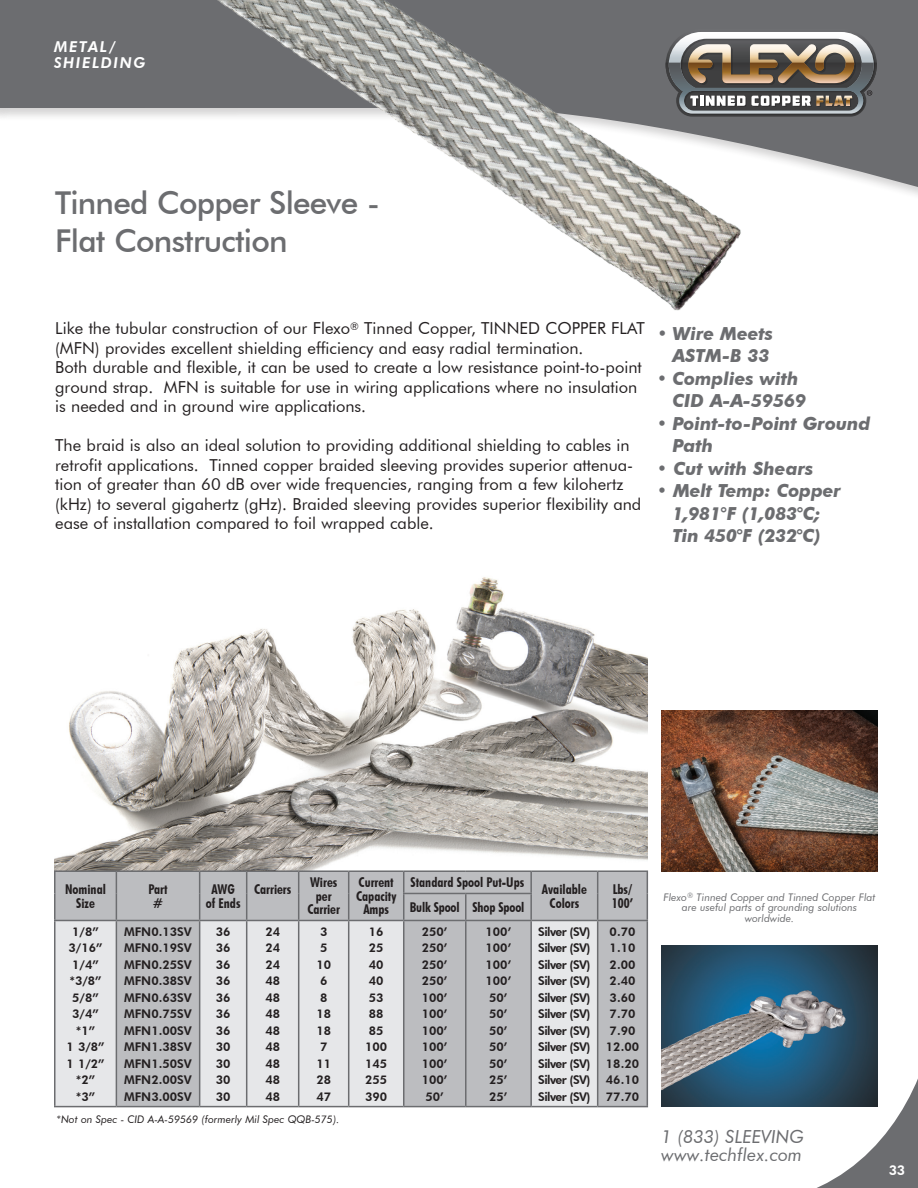
<style>
.page{position:relative;width:918px;height:1188px;background:#fff}
.page>*{position:absolute;margin:0;border:0;box-sizing:border-box;transform-origin:0 0}
.t1{font:500 31.5px/37.5px "Futura BT";letter-spacing:-.025em;color:#6c6d70}
.t2{font:italic 700 18px/22.5px "Futura BT";color:#6c6d70}
.t3{font:italic 18px/18px "Futura BT";color:#6c6d70}
.t4{font:16.5px/19.5px "Futura BT";color:#231f20}
.t5{font:italic 800 15px/16.5px "Futura BT";letter-spacing:.1em;color:#fff}
.t6{font:700 condensed 13.5px/13.5px "Futura BT";color:#231f20;text-align:center}
.t7{font:800 13.5px "Futura BT";color:#fff}
.t8{font:800 12px/16.5px "Futura BT";color:#231f20;text-align:center}
.t9{font:italic 10.5px/10.5px "Futura BT";color:#6c6d70;text-align:center}
.t10{font:italic 10.5px "Futura BT";color:#231f20}
</style>
<div class="page">
<svg style="left:0;top:0;width:918px;height:191px;fill:#6c6d70"></svg>
<img style="left:54px;top:577px;width:594px;height:293px">
<svg style="left:763px;top:29px;width:114px;height:88px;background:#817b74"></svg>
<div style="left:56px;top:872px;width:591px;height:234px;background:#bcbdc0"></div>
<svg style="left:56px;top:921px;width:541px;height:185px;background:#cbccce"></svg>
<hr style="left:54px;top:870px;width:62px;height:2px;background:#6c6d70">
<hr style="left:54px;top:872px;width:2px;height:21px;background:#6c6d70">
<hr style="left:54px;top:893px;width:2px;height:27px;background:#6c6d70">
<hr style="left:116px;top:870px;width:84px;height:2px;background:#6c6d70">
<hr style="left:200px;top:870px;width:47px;height:2px;background:#6c6d70">
<hr style="left:247px;top:870px;width:52px;height:2px;background:#6c6d70">
<hr style="left:299px;top:870px;width:50px;height:2px;background:#6c6d70">
<hr style="left:349px;top:870px;width:55px;height:2px;background:#6c6d70">
<svg style="left:116px;top:872px;width:1px;height:48px"></svg>
<hr style="left:404px;top:870px;width:62px;height:2px;background:#6c6d70">
<hr style="left:466px;top:870px;width:65px;height:2px;background:#6c6d70">
<hr style="left:531px;top:870px;width:67px;height:2px;background:#6c6d70">
<hr style="left:530px;top:872px;width:2px;height:21px;background:#6c6d70">
<hr style="left:598px;top:870px;width:50px;height:2px;background:#6c6d70">
<svg style="left:597px;top:872px;width:1px;height:48px"></svg>
<svg style="left:647px;top:872px;width:1px;height:48px"></svg>
<hr style="left:403px;top:893px;width:63px;height:1px;background:#6c6d70">
<svg style="left:199px;top:872px;width:205px;height:234px;background:#dbdcde"></svg>
<hr style="left:466px;top:893px;width:66px;height:1px;background:#6c6d70">
<hr style="left:465px;top:894px;width:2px;height:26px;background:#6c6d70">
<hr style="left:530px;top:894px;width:2px;height:26px;background:#6c6d70">
<hr style="left:116px;top:920px;width:84px;height:1px;background:#6c6d70">
<hr style="left:116px;top:1106px;width:84px;height:1px;background:#6c6d70">
<hr style="left:404px;top:920px;width:62px;height:1px;background:#6c6d70">
<hr style="left:404px;top:1106px;width:62px;height:1px;background:#6c6d70">
<hr style="left:466px;top:920px;width:65px;height:1px;background:#6c6d70">
<hr style="left:465px;top:921px;width:2px;height:185px;background:#6c6d70">
<hr style="left:466px;top:1106px;width:65px;height:1px;background:#6c6d70">
<hr style="left:598px;top:920px;width:50px;height:1px;background:#6c6d70">
<hr style="left:647px;top:921px;width:1px;height:185px;background:#6c6d70">
<hr style="left:598px;top:1106px;width:50px;height:1px;background:#6c6d70">
<hr style="left:200px;top:920px;width:47px;height:1px;background:#6c6d70">
<hr style="left:199px;top:921px;width:1px;height:185px;background:#6c6d70">
<hr style="left:200px;top:1106px;width:47px;height:1px;background:#6c6d70">
<hr style="left:247px;top:920px;width:52px;height:1px;background:#6c6d70">
<hr style="left:246px;top:921px;width:1px;height:185px;background:#6c6d70">
<hr style="left:247px;top:1106px;width:52px;height:1px;background:#6c6d70">
<hr style="left:349px;top:920px;width:55px;height:1px;background:#6c6d70">
<hr style="left:403px;top:921px;width:1px;height:185px;background:#6c6d70">
<hr style="left:349px;top:1106px;width:55px;height:1px;background:#6c6d70">
<hr style="left:531px;top:920px;width:67px;height:1px;background:#6c6d70">
<hr style="left:530px;top:921px;width:2px;height:185px;background:#6c6d70">
<hr style="left:597px;top:921px;width:1px;height:185px;background:#6c6d70">
<hr style="left:531px;top:1106px;width:67px;height:1px;background:#6c6d70">
<hr style="left:299px;top:920px;width:50px;height:1px;background:#6c6d70">
<hr style="left:298px;top:921px;width:1px;height:185px;background:#6c6d70">
<hr style="left:348px;top:921px;width:1px;height:185px;background:#6c6d70">
<hr style="left:299px;top:1106px;width:50px;height:1px;background:#6c6d70">
<hr style="left:54px;top:920px;width:62px;height:1px;background:#6c6d70">
<hr style="left:54px;top:921px;width:2px;height:185px;background:#6c6d70">
<hr style="left:116px;top:921px;width:1px;height:185px;background:#6c6d70">
<hr style="left:54px;top:1106px;width:62px;height:1px;background:#6c6d70">
<img style="left:151px;top:0;width:612px;height:311px">
<img style="left:662px;top:710px;width:216px;height:161px">
<img style="left:662px;top:945px;width:216px;height:162px">
<svg style="left:771px;top:1037px;width:147px;height:151px"></svg>
<p class="t5" style="left:54px;top:38px;width:93px">METAL/<br>SHIELDING</p>
<h1 class="t1" style="left:55px;top:184px;width:326px">Tinned Copper Sleeve -<br>Flat Construction</h1>
<p class="t4" style="left:55px;top:319px;width:591px">Like the tubular construction of our Flexo<sup>®</sup> Tinned Copper, TINNED COPPER FLAT (MFN) provides excellent shielding efficiency and easy radial termination.<br>Both durable and flexible, it can be used to create a low resistance point-to-point ground strap. MFN is suitable for use in wiring applications where no insulation is needed and in ground wire applications.</p>
<p class="t4" style="left:55px;top:436px;width:588px">The braid is also an ideal solution to providing additional shielding to cables in retrofit applications. Tinned copper braided sleeving provides superior attenua&shy;tion of greater than 60 dB over wide frequencies, ranging from a few kilohertz (kHz) to several gigahertz (gHz). Braided sleeving provides superior flexibility and ease of installation compared to foil wrapped cable.</p>
<p class="t2" style="left:657px;top:322px;width:118px;text-align:right">• Wire Meets<br>ASTM-B 33</p>
<p class="t2" style="left:672px;top:367px;width:135px;text-indent:-15px">• Complies with<br>CID A-A-59569</p>
<p class="t2" style="left:672px;top:412px;width:200px;text-indent:-15px">• Point-to-Point Ground<br>Path</p>
<p class="t2" style="left:657px;top:457px;width:158px">• Cut with Shears</p>
<p class="t2" style="left:657px;top:480px;width:185px;text-align:center">• Melt Temp: Copper<br>1,981°F (1,083°C;<br>Tin 450°F (232°C)</p>
<p class="t6" style="left:65px;top:883px;width:42px">Nominal<br>Size</p>
<p class="t6" style="left:148px;top:883px;width:21px">Part #</p>
<p class="t6" style="left:206px;top:883px;width:36px">AWG of Ends</p>
<p class="t6" style="left:254px;top:883px;width:39px">Carriers</p>
<p class="t6" style="left:307px;top:876px;width:34px">Wires per<br>Carrier</p>
<p class="t6" style="left:356px;top:876px;width:42px">Current<br>Capacity<br>Amps</p>
<p class="t6" style="left:411px;top:876px;width:115px">Standard Spool Put-Ups</p>
<p class="t6" style="left:410px;top:900px;width:116px">Bulk Spool Shop Spool</p>
<p class="t6" style="left:542px;top:883px;width:47px">Available<br>Colors</p>
<p class="t6" style="left:612px;top:883px;width:23px;text-align:left">Lbs/<br>100’</p>
<p class="t8" style="left:67px;top:923px;width:39px">1/8”<br>3/16”<br>1/4” *3/8”<br>5/8”<br>3/4” *1”<br>1 3/8”<br>1 1/2” *2” *3”</p>
<p class="t8" style="left:124px;top:923px;width:69px;text-align:justify">MFN0.13SV MFN0.19SV MFN0.25SV MFN0.38SV MFN0.63SV MFN0.75SV MFN1.00SV MFN1.38SV MFN1.50SV MFN2.00SV MFN3.00SV</p>
<p class="t8" style="left:216px;top:923px;width:16px;text-align:justify">36<br>36<br>36<br>36<br>36<br>36<br>36<br>30<br>30<br>30<br>30</p>
<p class="t8" style="left:265px;top:923px;width:16px;text-align:justify">24<br>24<br>24<br>48<br>48<br>48<br>48<br>48<br>48<br>48<br>48</p>
<p class="t8" style="left:316px;top:923px;width:16px">3<br>5<br>10<br>6<br>8<br>18<br>18<br>7<br>11<br>28<br>47</p>
<p class="t8" style="left:365px;top:923px;width:24px">16<br>25<br>40<br>40<br>53<br>88<br>85<br>100<br>145<br>255<br>390</p>
<p class="t8" style="left:422px;top:923px;width:27px">250’<br>250’<br>250’<br>250’<br>100’<br>100’<br>100’<br>100’<br>100’<br>100’<br>50’</p>
<p class="t8" style="left:486px;top:923px;width:27px">100’<br>100’<br>100’<br>100’<br>50’<br>50’<br>50’<br>50’<br>50’<br>25’<br>25’</p>
<p class="t8" style="left:538px;top:923px;width:54px;text-align:justify">Silver (SV)<br>Silver (SV)<br>Silver (SV)<br>Silver (SV)<br>Silver (SV)<br>Silver (SV)<br>Silver (SV)<br>Silver (SV)<br>Silver (SV)<br>Silver (SV)<br>Silver (SV)</p>
<p class="t8" style="left:606px;top:923px;width:35px">0.70<br>1.10<br>2.00<br>2.40<br>3.60<br>7.70<br>7.90<br>12.00<br>18.20<br>46.10<br>77.70</p>
<p class="t10" style="left:57px;top:1113px;width:284px">*Not on Spec - CID A-A-59569 (formerly Mil Spec QQB-575).</p>
<p class="t9" style="left:663px;top:892px;width:214px">Flexo<sup>®</sup> Tinned Copper and Tinned Copper Flat are useful parts of grounding solutions worldwide.</p>
<p class="t3" style="left:661px;top:1127px;width:144px">1 (833) SLEEVING www.techflex.com</p>
<p class="t7" style="left:889px;top:1161px;width:18px">33</p>
</div>
